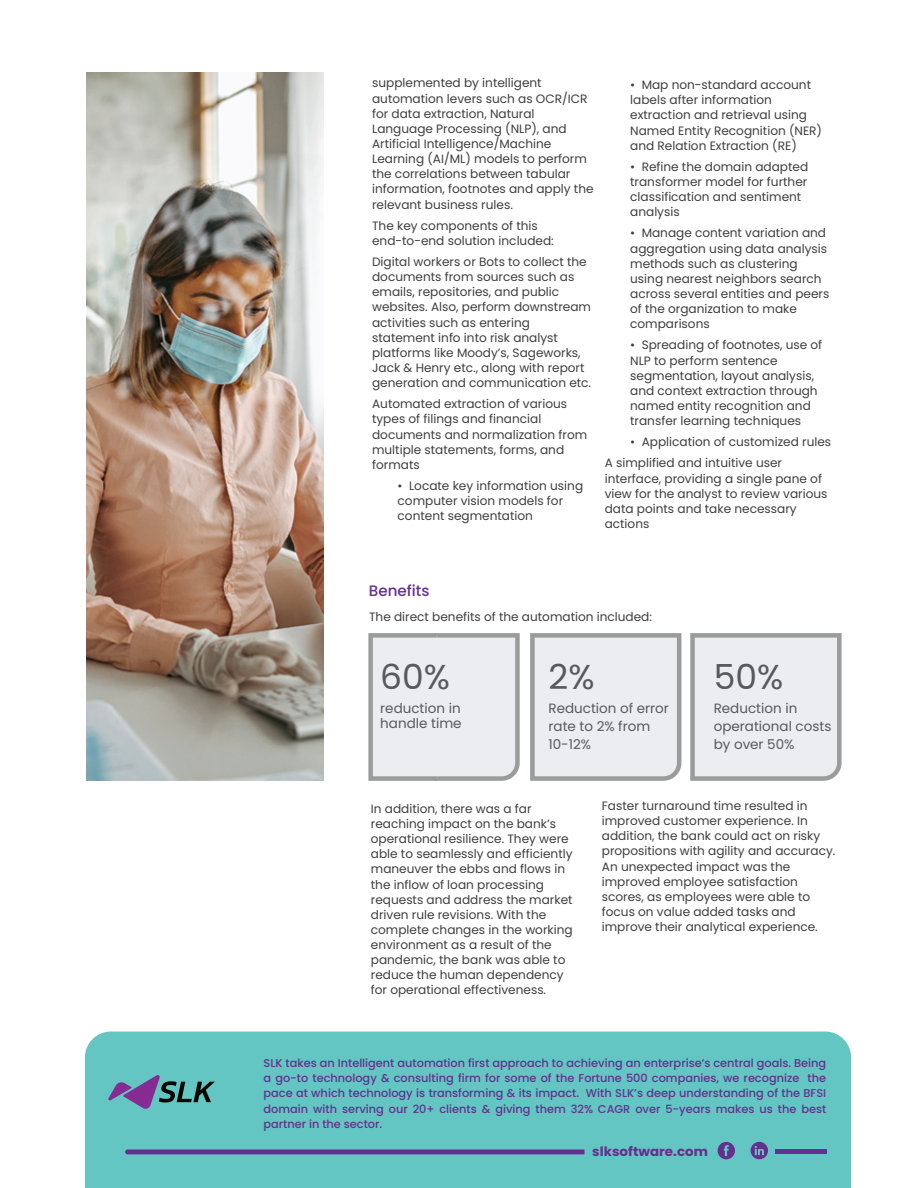
<style>
.page{position:relative;width:918px;height:1188px;background:#fff}
.page>*{position:absolute;margin:0;border:0;box-sizing:border-box;transform-origin:0 0}
.t1{font:34.5px "Poppins";color:#59595c}
.t2{font:500 15.15px "Poppins";color:#662e8e}
.t3{font:13.5px/18px "Poppins";color:#59595c}
.t4{font:700 12.9px "Poppins";color:#662e8e;scale:1.04 1}
.t5{font:12.15px/15.1px "Poppins";color:#3e3e3e}
.t6{font:500 11.4px/15.5px "Poppins";color:#652f8f;text-align:justify}
</style>
<div class="page">
<svg style="left:530px;top:633px;width:312px;height:148px;background:#e3e4e6"></svg>
<svg style="left:368px;top:633px;width:152px;height:148px;background:#e2e3e6"></svg>
<div style="left:85px;top:1032px;width:766px;height:156px;background:#64c6c2"></div>
<svg style="left:108px;top:1075px;width:107px;height:35px;background:#5e8c9e"></svg>
<svg style="left:718px;top:1142px;width:17px;height:17px"></svg>
<svg style="left:751px;top:1142px;width:17px;height:17px"></svg>
<hr style="left:125px;top:1150px;width:460px;height:4px;background:#662e8e">
<hr style="left:775px;top:1150px;width:51px;height:4px;background:#662e8e">
<img style="left:86px;top:72px;width:237px;height:709px">
<p class="t5" style="left:372px;top:76px;width:223px">supplemented by intelligent automation levers such as OCR/ICR for data extraction, Natural<br>Language Processing (NLP), and<br>Artificial Intelligence/Machine<br>Learning (AI/ML) models to perform the correlations between tabular information, footnotes and apply the relevant business rules.</p>
<p class="t5" style="left:372px;top:218px;width:183px">The key components of this end-to-end solution included:</p>
<p class="t5" style="left:372px;top:254px;width:221px">Digital workers or Bots to collect the documents from sources such as emails, repositories, and public websites. Also, perform downstream activities such as entering statement info into risk analyst platforms like Moody’s, Sageworks, Jack &amp; Henry etc., along with report generation and communication etc.</p>
<p class="t5" style="left:372px;top:397px;width:217px">Automated extraction of various types of filings and financial documents and normalization from multiple statements, forms, and formats</p>
<p class="t5" style="left:398px;top:478px;width:187px">ï Locate key information using computer vision models for content segmentation</p>
<p class="t5" style="left:630px;top:77px;width:193px">ï Map non-standard account labels after information extraction and retrieval using<br>Named Entity Recognition (NER) and Relation Extraction (RE)</p>
<p class="t5" style="left:630px;top:159px;width:180px">ï Refine the domain adapted transformer model for further classification and sentiment analysis</p>
<p class="t5" style="left:630px;top:226px;width:201px">ï Manage content variation and aggregation using data analysis methods such as clustering using nearest neighbors search across several entities and peers of the organization to make comparisons</p>
<p class="t5" style="left:630px;top:338px;width:194px">ï Spreading of footnotes, use of<br>NLP to perform sentence segmentation, layout analysis, and context extraction through named entity recognition and transfer learning techniques</p>
<p class="t5" style="left:605px;top:432px;width:228px;line-height:21.1px;text-indent:26px">ï Application of customized rules<br>A simplified and intuitive user</p>
<p class="t5" style="left:605px;top:471px;width:224px">interface, providing a single pane of view for the analyst to review various data points and take necessary actions</p>
<p class="t2" style="left:369px;top:584px;width:62px">Benefits</p>
<p class="t5" style="left:369px;top:609px;width:285px">The direct benefits of the automation included:</p>
<h1 class="t1" style="left:380px;top:656px;width:71px">60%</h1>
<p class="t3" style="left:380px;top:701px;width:83px;line-height:15px">reduction in handle time</p>
<h1 class="t1" style="left:549px;top:656px;width:48px">2%</h1>
<p class="t3" style="left:549px;top:699px;width:122px">Reduction of error rate to 2% from<br>10-12%</p>
<h1 class="t1" style="left:714px;top:656px;width:71px">50%</h1>
<p class="t3" style="left:714px;top:699px;width:119px">Reduction in operational costs by over 50%</p>
<p class="t5" style="left:371px;top:801px;width:203px">In addition, there was a far reaching impact on the bank’s operational resilience. They were able to seamlessly and efficiently maneuver the ebbs and flows in the inflow of loan processing requests and address the market driven rule revisions. With the complete changes in the working environment as a result of the pandemic, the bank was able to reduce the human dependency for operational effectiveness.</p>
<p class="t5" style="left:602px;top:798px;width:235px">Faster turnaround time resulted in improved customer experience. In addition, the bank could act on risky propositions with agility and accuracy.<br>An unexpected impact was the improved employee satisfaction scores, as employees were able to focus on value added tasks and improve their analytical experience.</p>
<p class="t6" style="left:264px;top:1056px;width:564px">SLK takes an Intelligent automation first approach to achieving an enterprise’s central goals. Being a go-to technology &amp; consulting firm for some of the Fortune 500 companies, we recognize the pace at which technology is transforming &amp; its impact. With SLK’s deep understanding of the BFSI domain with serving our 20+ clients &amp; giving them 32% CAGR over 5-years makes us the best partner in the sector.</p>
<p class="t4" style="left:592px;top:1146px;width:113px">slksoftware.com</p>
</div>
